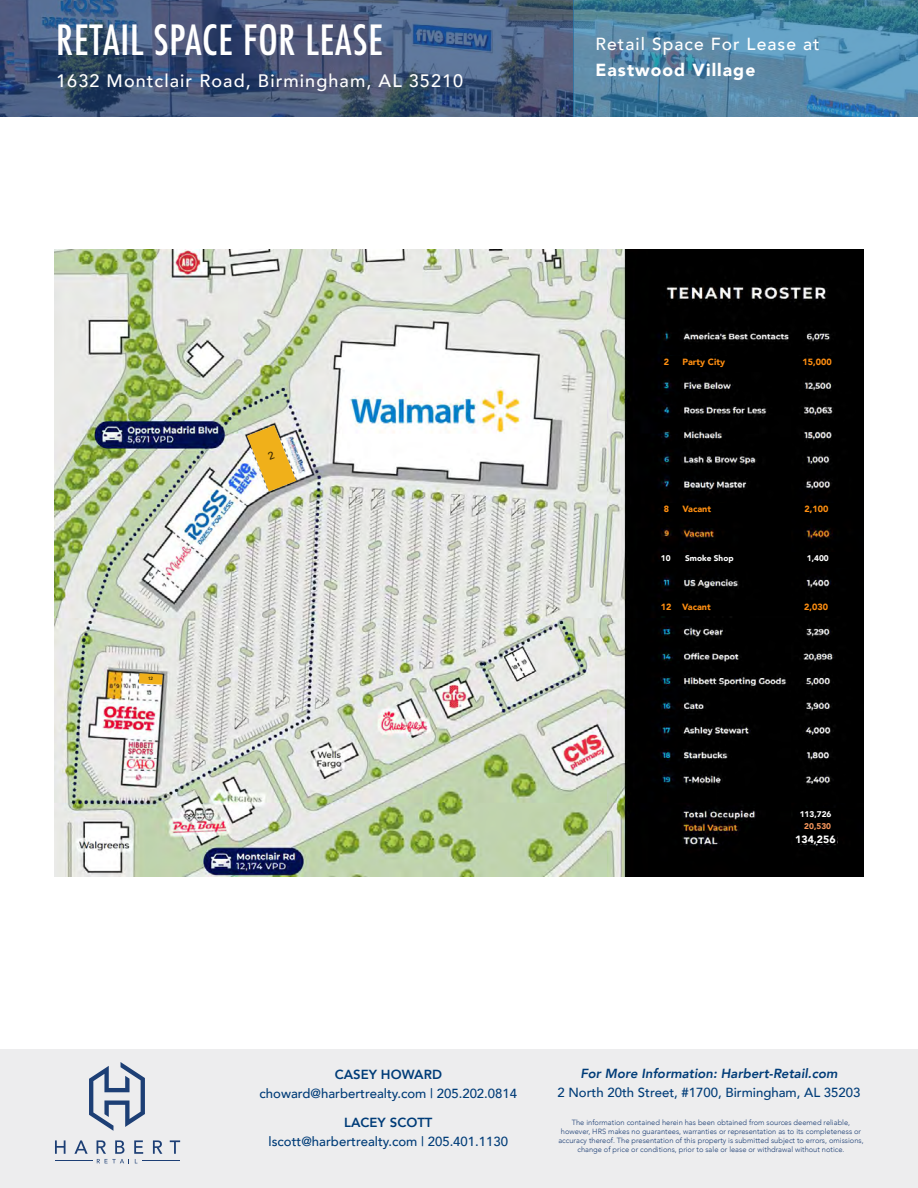
<style>
.page{position:relative;width:918px;height:1188px;background:#fff}
.page>*{position:absolute;margin:0;border:0;box-sizing:border-box;transform-origin:0 0}
.t1{font:500 condensed 40.5px "Futura";letter-spacing:.02em;color:#fff}
.t2{font:500 18px "Avenir";letter-spacing:.06em;color:#fff}
.t3{font:500 17.4px "Avenir";letter-spacing:.06em;color:#fff}
.t4{font:900 17.4px "Avenir";letter-spacing:.06em;color:#fff}
.t5{font:500 13.2px "Avenir";color:#003c78}
.t6{font:italic 800 13.2px "Avenir";color:#003c78}
.t7{font:800 13.2px "Avenir";color:#003c78}
.t8{font:900 10.5px "Avenir";color:#fff}
.t9{font:900 9px "Avenir";color:#ff8f11}
.t10{font:900 8.25px "Avenir";color:#fff}
.t11{font:900 8.25px "Avenir";color:#f7975d}
.t12{font:300 7.5px/9px "Avenir";color:#1d3f75;text-align:center}
.t13{font:500 4.5px "Avenir";color:#000}
</style>
<div class="page">
<div style="left:0;top:1049px;width:918px;height:139px;background:#ededee"></div>
<img style="left:54px;top:250px;width:809px;height:626px">
<svg style="left:89px;top:1062px;width:56px;height:69px"></svg>
<svg style="left:55px;top:1140px;width:11px;height:14px"></svg>
<svg style="left:74px;top:1140px;width:14px;height:14px"></svg>
<svg style="left:153px;top:1140px;width:9px;height:14px"></svg>
<svg style="left:170px;top:1140px;width:10px;height:14px"></svg>
<svg style="left:97px;top:1140px;width:46px;height:23px"></svg>
<hr style="left:143px;top:1161px;width:37px;height:1px;background:#1d3f75">
<hr style="left:55px;top:1161px;width:38px;height:1px;background:#1d3f75">
<svg style="left:0;top:0;width:574px;height:117px;background:#44577a"></svg>
<svg style="left:574px;top:0;width:344px;height:117px;background:#5188a8"></svg>
<div style="left:661px;top:553px;width:196px;height:15px;background:#000"></div>
<div style="left:664px;top:503px;width:196px;height:15px;background:#000"></div>
<div style="left:661px;top:601px;width:196px;height:15px;background:#000"></div>
<div style="left:804px;top:820px;width:42px;height:12px;background:#000"></div>
<div style="left:800px;top:808px;width:41px;height:12px;background:#000"></div>
<div style="left:795px;top:832px;width:42px;height:12px;background:#000"></div>
<svg style="left:139px;top:673px;width:24px;height:12px"></svg>
<div style="left:664px;top:356px;width:196px;height:15px;background:#000"></div>
<svg style="left:247px;top:425px;width:49px;height:67px"></svg>
<h1 class="t1" style="left:56px;top:14px;width:329px">RETAIL SPACE FOR LEASE</h1>
<h2 class="t2" style="left:56px;top:65px;width:408px">1632 Montclair Road, Birmingham, AL 35210</h2>
<h3 class="t3" style="left:596px;top:28px;width:226px">Retail Space For Lease at</h3>
<h3 class="t4" style="left:596px;top:55px;width:161px">Eastwood Village</h3>
<p class="t13" style="left:148px;top:675px;width:7px">12</p>
<p class="t9" style="left:664px;top:354px;width:7px">2</p>
<p class="t9" style="left:682px;top:354px;width:44px">Party City</p>
<p class="t9" style="left:802px;top:354px;width:31px">15,000</p>
<p class="t9" style="left:664px;top:501px;width:7px">8</p>
<p class="t9" style="left:682px;top:501px;width:30px">Vacant</p>
<p class="t9" style="left:804px;top:501px;width:25px">2,100</p>
<p class="t10" style="left:661px;top:551px;width:11px">10</p>
<p class="t10" style="left:685px;top:551px;width:50px">Smoke Shop</p>
<p class="t10" style="left:807px;top:551px;width:23px">1,400</p>
<p class="t9" style="left:661px;top:599px;width:51px">12 Vacant</p>
<p class="t9" style="left:804px;top:599px;width:25px">2,030</p>
<p class="t10" style="left:800px;top:807px;width:33px">113,726</p>
<h3 class="t8" style="left:795px;top:830px;width:42px">134,256</h3>
<p class="t11" style="left:804px;top:819px;width:28px">20,530</p>
<h3 class="t7" style="left:335px;top:1064px;width:109px">CASEY HOWARD</h3>
<h3 class="t5" style="left:260px;top:1082px;width:259px">choward@harbertrealty.com | 205.202.0814</h3>
<h3 class="t7" style="left:344px;top:1112px;width:90px">LACEY SCOTT</h3>
<h3 class="t5" style="left:269px;top:1130px;width:241px">lscott@harbertrealty.com | 205.401.1130</h3>
<h3 class="t6" style="left:580px;top:1066px;width:259px">For More Information: Harbert-Retail.com</h3>
<h3 class="t5" style="left:558px;top:1081px;width:304px">2 North 20th Street, #1700, Birmingham, AL 35203</h3>
<p class="t12" style="left:558px;top:1118px;width:307px">The information contained herein has been obtained from sources deemed reliable, however, HRS makes no guarantees, warranties or representation as to its completeness or accuracy thereof. The presentation of this property is submitted subject to errors, omissions, change of price or conditions, prior to sale or lease or withdrawal without notice.</p>
</div>
